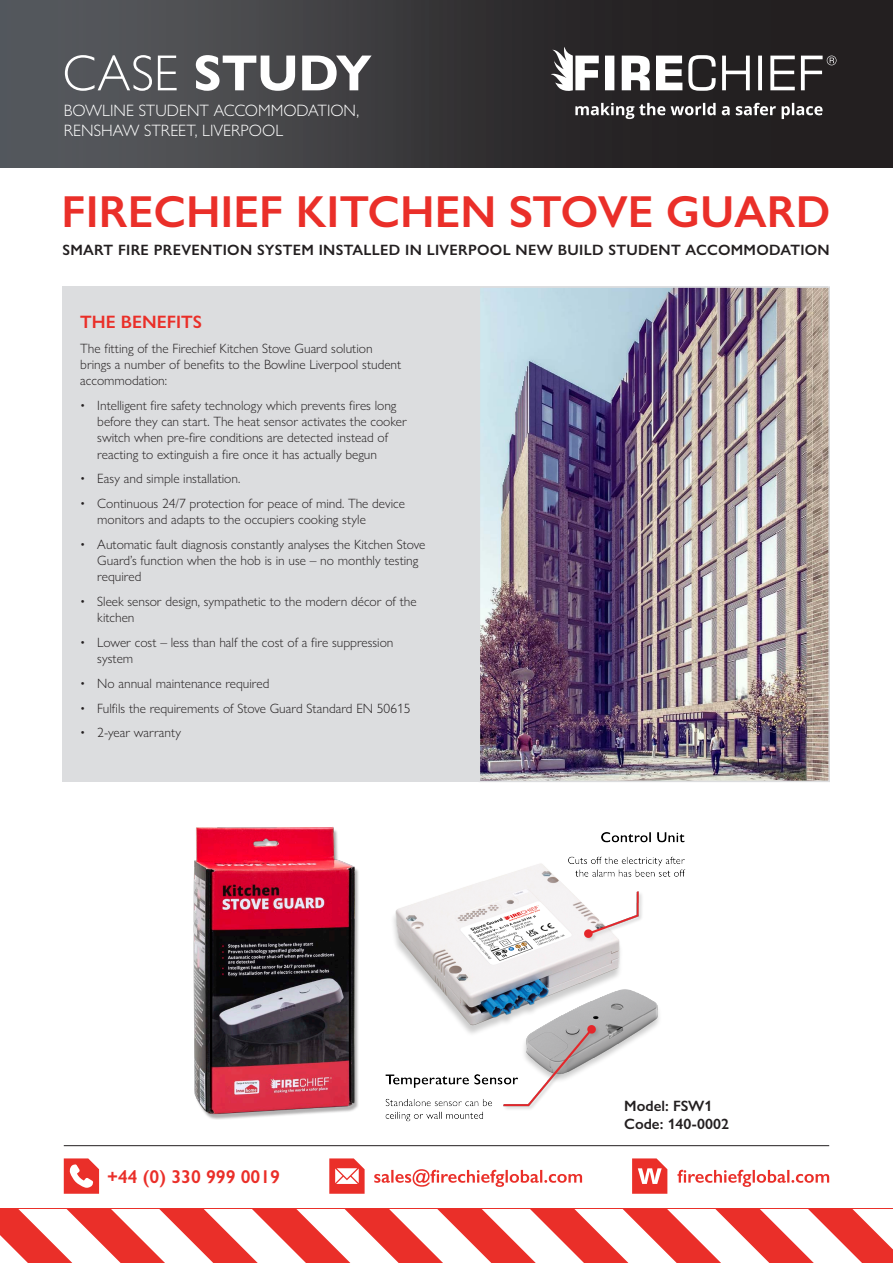
<style>
.page{position:relative;width:893px;height:1263px;background:#fff}
.page>*{position:absolute;margin:0;border:0;box-sizing:border-box;transform-origin:0 0}
.t1{font:700 51px "Gill Sans Nova";color:#fff}
.t2{font:600 45px "Gill Sans";color:#ea2f29}
.t3{font:600 18.6px "Gill Sans";color:#ea2f29}
.t4{font:600 18px "Gill Sans Nova";color:#ea2f29}
.t5{font:300 16.5px/19.8px "Gill Sans Nova";color:#fff}
.t6{font:600 15px "Gill Sans Nova";letter-spacing:.02em;color:#231f20}
.t7{font:600 15px/18px "Gill Sans Nova";color:#231f20}
.t8{font:300 13.5px/16.2px "Gill Sans Nova";color:#231f20}
.s1{font-weight:300}
</style>
<div class="page">
<div style="left:0;top:0;width:893px;height:168px;background:linear-gradient(to right,#585b5f,#191414)"></div>
<svg style="left:551px;top:47px;width:48px;height:45px"></svg>
<div style="left:605px;top:56px;width:9px;height:34px;background:#fff"></div>
<svg style="left:622px;top:56px;width:28px;height:34px"></svg>
<svg style="left:656px;top:56px;width:26px;height:34px"></svg>
<svg style="left:688px;top:55px;width:28px;height:36px"></svg>
<svg style="left:722px;top:56px;width:28px;height:34px"></svg>
<svg style="left:758px;top:56px;width:4px;height:34px"></svg>
<svg style="left:770px;top:56px;width:25px;height:34px"></svg>
<svg style="left:575px;top:103px;width:248px;height:16px"></svg>
<svg style="left:801px;top:56px;width:35px;height:34px"></svg>
<svg style="left:0;top:1209px;width:893px;height:54px"></svg>
<hr style="left:64px;top:1145px;width:765px;height:1px;background:#231f20">
<svg style="left:64px;top:1158px;width:35px;height:36px"></svg>
<svg style="left:374px;top:1169px;width:208px;height:18px"></svg>
<svg style="left:329px;top:1158px;width:36px;height:36px"></svg>
<svg style="left:677px;top:1170px;width:152px;height:17px"></svg>
<svg style="left:632px;top:1158px;width:35px;height:36px"></svg>
<div style="left:62px;top:286px;width:766px;height:496px;background:#dcdddf"></div>
<img style="left:193px;top:827px;width:166px;height:293px">
<img style="left:482px;top:289px;width:345px;height:490px">
<div style="left:479px;top:286px;width:351px;height:496px;border:2px solid #dcdddf"></div>
<img style="left:385px;top:832px;width:301px;height:290px">
<p class="t1" style="left:62px;top:41px;width:311px"><span class="s1">CASE</span> STUDY</p>
<p class="t5" style="left:64px;top:101px;width:297px">BOWLINE STUDENT ACCOMMODATION,<br>RENSHAW STREET, LIVERPOOL</p>
<p class="t2" style="left:62px;top:185px;width:770px">FIRECHIEF KITCHEN STOVE GUARD</p>
<p class="t6" style="left:62px;top:240px;width:769px">SMART FIRE PREVENTION SYSTEM INSTALLED IN LIVERPOOL NEW BUILD STUDENT ACCOMMODATION</p>
<p class="t4" style="left:80px;top:311px;width:123px">THE BENEFITS</p>
<p class="t8" style="left:80px;top:340px;width:322px">The fitting of the Firechief Kitchen Stove Guard solution brings a number of benefits to the Bowline Liverpool student accommodation:</p>
<p class="t8" style="left:97px;top:397px;width:311px;text-indent:-17px">• Intelligent fire safety technology which prevents fires long before they can start. The heat sensor activates the cooker switch when pre-fire conditions are detected instead of reacting to extinguish a fire once it has actually begun</p>
<p class="t8" style="left:80px;top:470px;width:161px">• Easy and simple installation.</p>
<p class="t8" style="left:97px;top:495px;width:309px;text-indent:-17px">• Continuous 24/7 protection for peace of mind. The device monitors and adapts to the occupiers cooking style</p>
<p class="t8" style="left:97px;top:536px;width:330px;text-indent:-17px">• Automatic fault diagnosis constantly analyses the Kitchen Stove<br>Guard’s function when the hob is in use – no monthly testing required</p>
<p class="t8" style="left:97px;top:593px;width:321px;text-indent:-17px">• Sleek sensor design, sympathetic to the modern décor of the kitchen</p>
<p class="t8" style="left:97px;top:634px;width:298px;text-indent:-17px">• Lower cost – less than half the cost of a fire suppression system</p>
<p class="t8" style="left:80px;top:675px;width:191px">• No annual maintenance required</p>
<p class="t8" style="left:80px;top:700px;width:332px">• Fulfils the requirements of Stove Guard Standard EN 50615</p>
<p class="t8" style="left:80px;top:724px;width:102px">• 2-year warranty</p>
<h3 class="t3" style="left:107px;top:1165px;width:174px">+44 (0) 330 999 0019</h3>
<p class="t7" style="left:624px;top:1097px;width:106px">Model: FSW1<br>Code: 140-0002</p>
</div>
